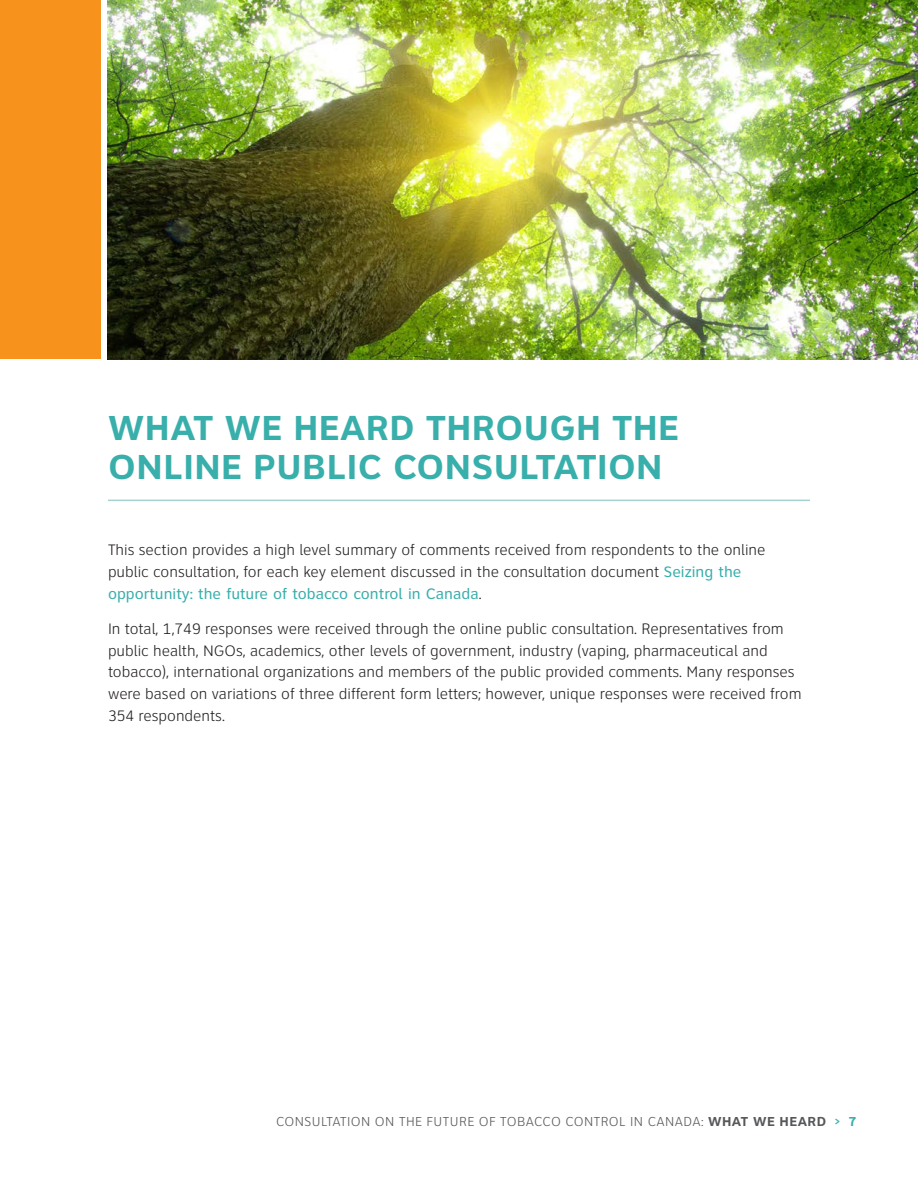
<style>
.page{position:relative;width:918px;height:1188px;background:#fff}
.page>*{position:absolute;margin:0;border:0;box-sizing:border-box;transform-origin:0 0}
.HD_1__w_rule{font:700 36px/39px "Clearview ATT";letter-spacing:.015em;color:#38afab}
.BODY{font:300 15.75px/21.8px "Clearview ATT";color:#231f20}
.t1{font:300 13.5px "Clearview ATT";letter-spacing:.035em;color:#57585a}
.s1{font-weight:400;color:#38afab}
.s2{font-weight:700}
.s3{font-family:"Archer";font-weight:700;color:#38afab}
.s4{font-weight:700;color:#38afab}
</style>
<div class="page">
<hr style="left:108px;top:500px;width:702px;height:1px;background:#a5d1d1">
<div style="left:0;top:0;width:100px;height:359px;background:#f7931d"></div>
<img style="left:108px;top:0;width:810px;height:359px">
<h1 class="HD_1__w_rule" style="left:108px;top:409px;width:572px">WHAT WE HEARD THROUGH THE<br>ONLINE PUBLIC CONSULTATION</h1>
<p class="BODY" style="left:108px;top:539px;width:659px">This section provides a high level summary of comments received from respondents to the online public consultation, for each key element discussed in the consultation document <span class="s1">Seizing the opportunity: the future of tobacco control in Canada</span>.</p>
<p class="BODY" style="left:108px;top:618px;width:695px">In total, 1,749 responses were received through the online public consultation. Representatives from public health, NGOs, academics, other levels of government, industry (vaping, pharmaceutical and tobacco), international organizations and members of the public provided comments. Many responses were based on variations of three different form letters; however, unique responses were received from 354 respondents.</p>
<p class="t1" style="left:276px;top:1114px;width:582px">CONSULTATION ON THE FUTURE OF TOBACCO CONTROL IN CANADA: <span class="s2">WHAT WE HEARD</span> <span class="s3">&gt;</span> <span class="s4">7</span></p>
</div>
